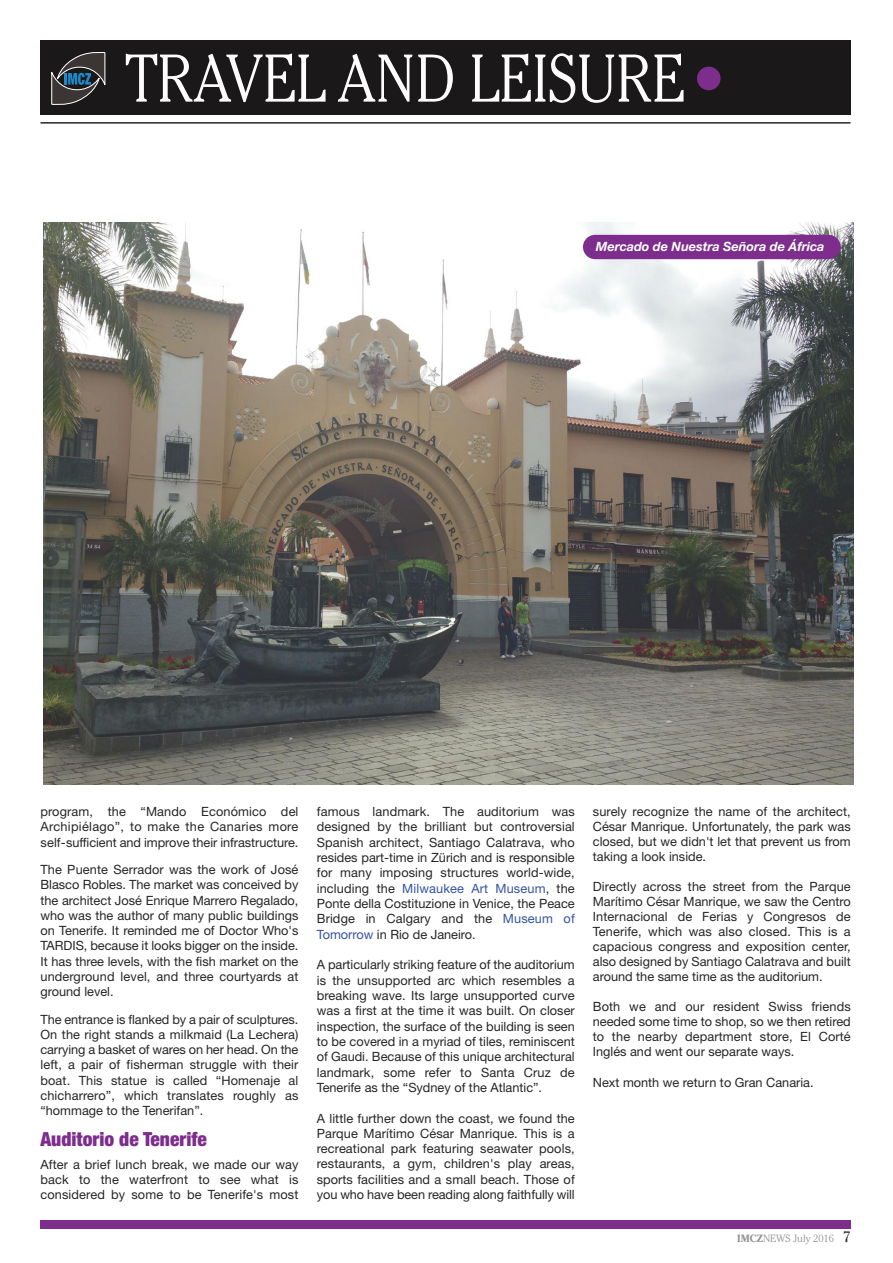
<style>
.page{position:relative;width:893px;height:1263px;background:#fff}
.page>*{position:absolute;margin:0;border:0;box-sizing:border-box;transform-origin:0 0}
.t1{font:300 66.9px "Cheltenham";color:#fff;scale:.87 1}
.t2{font:900 condensed 19.5px "Helvetica Neue";color:#7d2d8c}
.t3{font:12.75px/15.3px "Helvetica Neue";color:#272627;text-align:justify}
.t4{font:italic 700 12.75px "Helvetica Neue";color:#fff}
.t5{font:300 10.5px "Cheltenham";color:#939393}
.s1{font-family:"Helvetica Neue";font-weight:900;font-stretch:condensed;font-size:66.3px;color:#7d2d8c}
.s2{color:#3553a1}
.s3{font-weight:700}
.s4{font-weight:400;font-size:15px;color:#272627}
</style>
<div class="page">
<div style="left:40px;top:41px;width:810px;height:74px;background:#1b1819"></div>
<svg style="left:51px;top:52px;width:54px;height:53px"></svg>
<hr style="left:40px;top:122px;width:810px;height:2px;background:#272627">
<div style="left:40px;top:1220px;width:810px;height:9px;background:#7d2d8c"></div>
<img style="left:44px;top:223px;width:809px;height:562px">
<div style="left:583px;top:235px;width:257px;height:24px;background:#7d2d8c;border-radius:12px"></div>
<h1 class="t1" style="left:126px;top:52px;width:691px">TRAVEL AND LEISURE<span class="s1">•</span></h1>
<p class="t4" style="left:596px;top:242px;width:230px">Mercado de Nuestra Señora de África</p>
<p class="t3" style="left:40px;top:805px;width:259px">program, the “Mando Económico del Archipiélago”, to make the Canaries more self-sufficient and improve their infrastructure.</p>
<p class="t3" style="left:40px;top:863px;width:259px">The Puente Serrador was the work of José Blasco Robles. The market was conceived by the architect José Enrique Marrero Regalado, who was the author of many public buildings on Tenerife. It reminded me of Doctor Who's TARDIS, because it looks bigger on the inside.<br>It has three levels, with the fish market on the underground level, and three courtyards at ground level.</p>
<p class="t3" style="left:40px;top:1013px;width:259px">The entrance is flanked by a pair of sculptures.<br>On the right stands a milkmaid (La Lechera) carrying a basket of wares on her head. On the left, a pair of fisherman struggle with their boat. This statue is called “Homenaje al chicharrero”, which translates roughly as “hommage to the Tenerifan”.</p>
<h2 class="t2" style="left:40px;top:1132px;width:168px">Auditorio de Tenerife</h2>
<p class="t3" style="left:40px;top:1158px;width:259px">After a brief lunch break, we made our way back to the waterfront to see what is considered by some to be Tenerife's most</p>
<p class="t3" style="left:317px;top:805px;width:259px">famous landmark. The auditorium was designed by the brilliant but controversial Spanish architect, Santiago Calatrava, who resides part-time in Zürich and is responsible for many imposing structures world-wide, including the <span class="s2">Milwaukee Art Museum</span>, the Ponte della Costituzione in Venice, the Peace Bridge in Calgary and the <span class="s2">Museum of Tomorrow</span> in Rio de Janeiro.</p>
<p class="t3" style="left:317px;top:958px;width:259px">A particularly striking feature of the auditorium is the unsupported arc which resembles a breaking wave. Its large unsupported curve was a first at the time it was built. On closer inspection, the surface of the building is seen to be covered in a myriad of tiles, reminiscent of Gaudi. Because of this unique architectural landmark, some refer to Santa Cruz de Tenerife as the “Sydney of the Atlantic”.</p>
<p class="t3" style="left:317px;top:1111px;width:259px">A little further down the coast, we found the Parque Marítimo César Manrique. This is a recreational park featuring seawater pools, restaurants, a gym, children's play areas, sports facilities and a small beach. Those of you who have been reading along faithfully will</p>
<p class="t3" style="left:593px;top:805px;width:259px">surely recognize the name of the architect, César Manrique. Unfortunately, the park was closed, but we didn't let that prevent us from taking a look inside.</p>
<p class="t3" style="left:593px;top:880px;width:259px">Directly across the street from the Parque Marítimo César Manrique, we saw the Centro Internacional de Ferias y Congresos de Tenerife, which was also closed. This is a capacious congress and exposition center, also designed by Santiago Calatrava and built around the same time as the auditorium.</p>
<p class="t3" style="left:593px;top:1000px;width:259px">Both we and our resident Swiss friends needed some time to shop, so we then retired to the nearby department store, El Corté Inglés and went our separate ways.</p>
<p class="t3" style="left:593px;top:1076px;width:222px">Next month we return to Gran Canaria.</p>
<p class="t5" style="left:737px;top:1234px;width:115px"><span class="s3">IMCZ</span>NEWS July 2016 <span class="s4">7</span></p>
</div>
